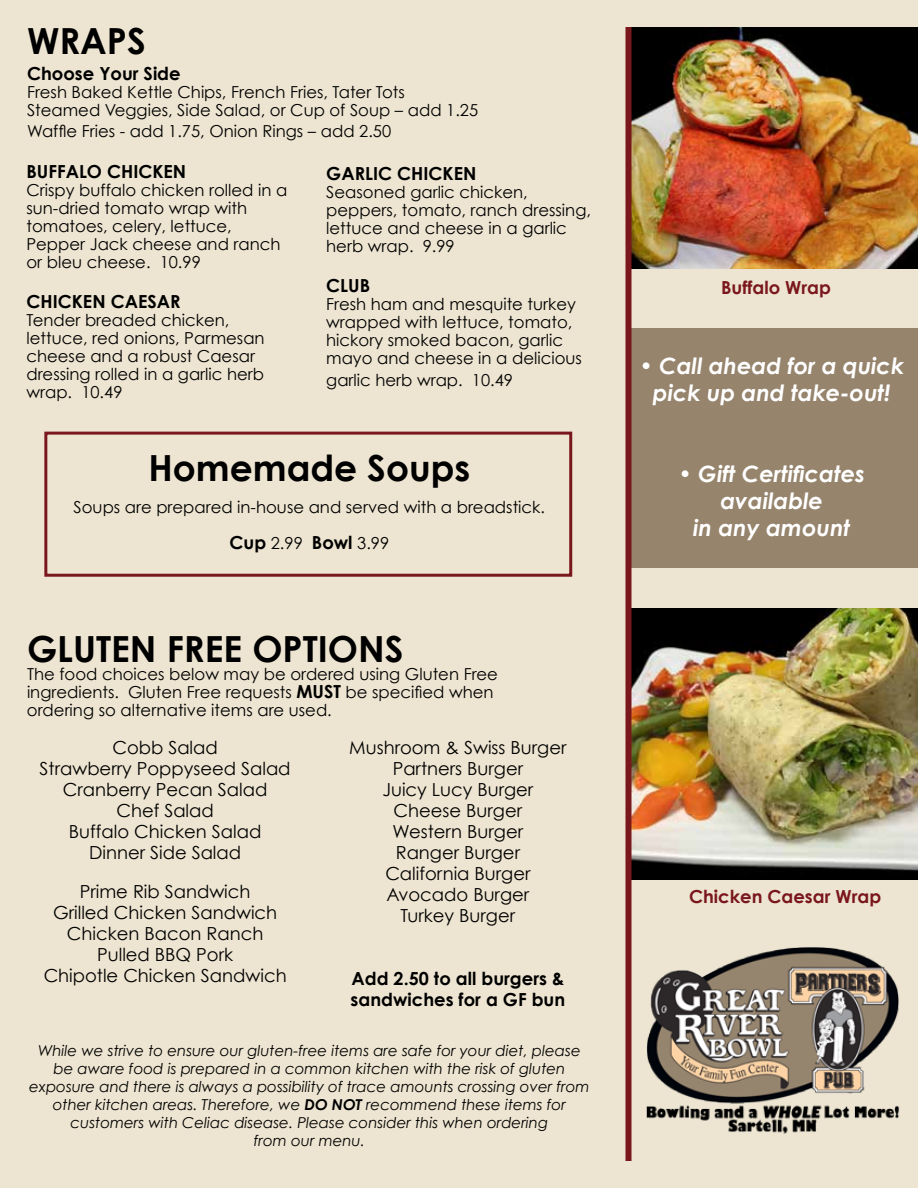
<style>
.page{position:relative;width:918px;height:1188px;background:#ede5d1}
.page>*{position:absolute;margin:0;border:0;box-sizing:border-box;transform-origin:0 0}
.t1{font:700 36px "Century Gothic";color:#000}
.t2{font:italic 700 22.5px/27px "Century Gothic";color:#fff;text-align:center}
.t3{font:18px/21px "Century Gothic";color:#000;text-align:center}
.t4{font:700 18px/21px "Century Gothic";color:#000}
.t5{font:700 18px "Century Gothic";color:#7a171c}
.t6{font:16.5px/18px "Century Gothic";color:#000}
.t7{font:italic 15px/18px "Century Gothic";color:#000;text-align:center}
.s1{font-weight:700;font-size:18px}
.s2{font-weight:700}
</style>
<div class="page">
<img style="left:632px;top:27px;width:286px;height:242px">
<img style="left:646px;top:947px;width:254px;height:187px">
<div style="left:628px;top:328px;width:290px;height:240px;background:#96846d"></div>
<div style="left:44px;top:432px;width:528px;height:145px;border:3px solid #7a171c"></div>
<img style="left:632px;top:608px;width:286px;height:271px">
<div style="left:626px;top:27px;width:6px;height:1134px;background:#7a171c"></div>
<h1 class="t1" style="left:27px;top:18px;width:120px">WRAPS</h1>
<p class="t4" style="left:27px;top:62px;width:155px">Choose Your Side</p>
<p class="t6" style="left:27px;top:82px;width:453px">Fresh Baked Kettle Chips, French Fries, Tater Tots<br>Steamed Veggies, Side Salad, or Cup of Soup – add 1.25</p>
<p class="t6" style="left:27px;top:122px;width:366px">Waffle Fries - add 1.75, Onion Rings – add 2.50</p>
<p class="t4" style="left:26px;top:160px;width:161px">BUFFALO CHICKEN</p>
<p class="t6" style="left:26px;top:180px;width:262px">Crispy buffalo chicken rolled in a sun-dried tomato wrap with tomatoes, celery, lettuce,<br>Pepper Jack cheese and ranch or bleu cheese. 10.99</p>
<p class="t4" style="left:26px;top:291px;width:156px">CHICKEN CAESAR</p>
<p class="t6" style="left:26px;top:311px;width:240px">Tender breaded chicken, lettuce, red onions, Parmesan cheese and a robust Caesar dressing rolled in a garlic herb wrap. 10.49</p>
<p class="t4" style="left:326px;top:162px;width:152px">GARLIC CHICKEN</p>
<p class="t6" style="left:326px;top:183px;width:266px">Seasoned garlic chicken, peppers, tomato, ranch dressing, lettuce and cheese in a garlic herb wrap. 9.99</p>
<p class="t4" style="left:326px;top:275px;width:45px">CLUB</p>
<p class="t6" style="left:326px;top:295px;width:257px">Fresh ham and mesquite turkey wrapped with lettuce, tomato, hickory smoked bacon, garlic mayo and cheese in a delicious</p>
<p class="t6" style="left:326px;top:371px;width:188px">garlic herb wrap. 10.49</p>
<h1 class="t1" style="left:148px;top:445px;width:323px">Homemade Soups</h1>
<p class="t6" style="left:74px;top:488px;width:473px;line-height:36px;text-align:center">Soups are prepared in-house and served with a breadstick.<br><span class="s1">Cup</span> 2.99 <span class="s1">Bowl</span> 3.99</p>
<h1 class="t1" style="left:27px;top:626px;width:378px">GLUTEN FREE OPTIONS</h1>
<p class="t6" style="left:27px;top:664px;width:473px">The food choices below may be ordered using Gluten Free ingredients. Gluten Free requests <span class="s1">MUST</span> be specified when ordering so alternative items are used.</p>
<p class="t3" style="left:349px;top:737px;width:219px">Mushroom &amp; Swiss Burger<br>Partners Burger<br>Juicy Lucy Burger<br>Cheese Burger<br>Western Burger<br>Ranger Burger<br>California Burger<br>Avocado Burger<br>Turkey Burger</p>
<p class="t3" style="left:40px;top:737px;width:253px">Cobb Salad<br>Strawberry Poppyseed Salad<br>Cranberry Pecan Salad<br>Chef Salad<br>Buffalo Chicken Salad<br>Dinner Side Salad</p>
<p class="t3" style="left:44px;top:881px;width:244px">Prime Rib Sandwich<br>Grilled Chicken Sandwich<br>Chicken Bacon Ranch<br>Pulled BBQ Pork<br>Chipotle Chicken Sandwich</p>
<p class="t4" style="left:351px;top:967px;width:216px">Add 2.50 to all burgers &amp; sandwiches for a GF bun</p>
<p class="t7" style="left:29px;top:1041px;width:562px">While we strive to ensure our gluten-free items are safe for your diet, please be aware food is prepared in a common kitchen with the risk of gluten exposure and there is always a possibility of trace amounts crossing over from other kitchen areas. Therefore, we <span class="s2">DO NOT</span> recommend these items for customers with Celiac disease. Please consider this when ordering<br>from our menu.</p>
<p class="t5" style="left:721px;top:276px;width:111px">Buffalo Wrap</p>
<h2 class="t2" style="left:639px;top:351px;width:266px">• Call ahead for a quick pick up and take-out!</h2>
<h2 class="t2" style="left:678px;top:459px;width:188px">• Gift Certificates available<br>in any amount</h2>
<p class="t5" style="left:689px;top:885px;width:194px">Chicken Caesar Wrap</p>
</div>
